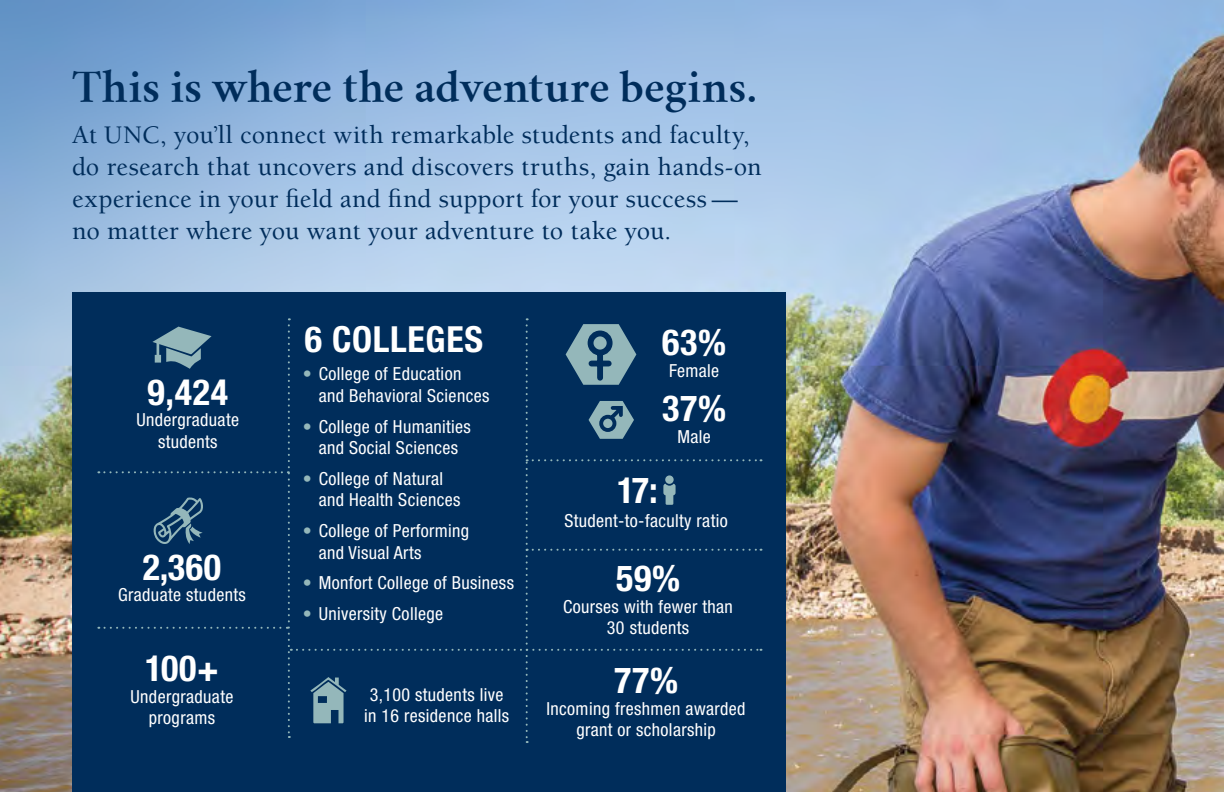
<style>
.page{position:relative;width:1224px;height:792px;background:#fff}
.page>*{position:absolute;margin:0;border:0;box-sizing:border-box;transform-origin:0 0}
.t1{font:600 42px "Crimson Text";letter-spacing:-.005em;color:#002d5b}
.t2{font:700 condensed 36px "Helvetica Neue LT Std";letter-spacing:.02em;color:#fff}
.t3{font:500 26px/32px "Berkeley";letter-spacing:.005em;color:#002d5b}
.t4{font:condensed 18px/21.6px "Helvetica Neue LT Std";letter-spacing:.02em;color:#fff;text-align:center}
.s1{color:#94b7ba}
</style>
<div class="page">
<img style="left:0;top:0;width:1224px;height:792px">
<div style="left:72px;top:292px;width:714px;height:500px;background:#002d5b"></div>
<svg style="left:98px;top:318px;width:664px;height:425px"></svg>
<h1 class="t1" style="left:72px;top:62px;width:687px">This is where the adventure begins.</h1>
<h3 class="t3" style="left:72px;top:120px;width:691px">At UNC, you’ll connect with remarkable students and faculty, do research that uncovers and discovers truths, gain hands-on experience in your field and find support for your success — no matter where you want your adventure to take you.</h3>
<h2 class="t2" style="left:147px;top:370px;width:82px">9,424</h2>
<p class="t4" style="left:136px;top:409px;width:104px">Undergraduate students</p>
<h2 class="t2" style="left:143px;top:545px;width:80px">2,360</h2>
<p class="t4" style="left:118px;top:584px;width:129px">Graduate students</p>
<h2 class="t2" style="left:145px;top:646px;width:75px">100+</h2>
<p class="t4" style="left:131px;top:685px;width:104px">Undergraduate programs</p>
<h2 class="t2" style="left:305px;top:318px;width:180px">6 COLLEGES</h2>
<p class="t4" style="left:319px;top:363px;width:172px;text-align:left;text-indent:-16px"><span class="s1">•</span> College of Education and Behavioral Sciences</p>
<p class="t4" style="left:303px;top:415px;width:170px"><span class="s1">•</span> College of Humanities and Social Sciences</p>
<p class="t4" style="left:319px;top:467px;width:143px;text-align:left;text-indent:-16px"><span class="s1">•</span> College of Natural and Health Sciences</p>
<p class="t4" style="left:319px;top:520px;width:152px;text-align:left;text-indent:-16px"><span class="s1">•</span> College of Performing and Visual Arts</p>
<p class="t4" style="left:303px;top:572px;width:213px"><span class="s1">•</span> Monfort College of Business</p>
<p class="t4" style="left:303px;top:602px;width:142px"><span class="s1">•</span> University College</p>
<p class="t4" style="left:364px;top:683px;width:147px">3,100 students live in 16 residence halls</p>
<h2 class="t2" style="left:662px;top:321px;width:66px">63%</h2>
<p class="t4" style="left:669px;top:360px;width:52px">Female</p>
<h2 class="t2" style="left:662px;top:387px;width:66px">37%</h2>
<p class="t4" style="left:677px;top:426px;width:35px">Male</p>
<h2 class="t2" style="left:617px;top:468px;width:42px">17:</h2>
<p class="t4" style="left:564px;top:510px;width:165px">Student-to-faculty ratio</p>
<h2 class="t2" style="left:616px;top:556px;width:66px">59%</h2>
<p class="t4" style="left:563px;top:595px;width:171px">Courses with fewer than<br>30 students</p>
<h2 class="t2" style="left:614px;top:658px;width:66px">77%</h2>
<p class="t4" style="left:547px;top:697px;width:201px">Incoming freshmen awarded grant or scholarship</p>
</div>
